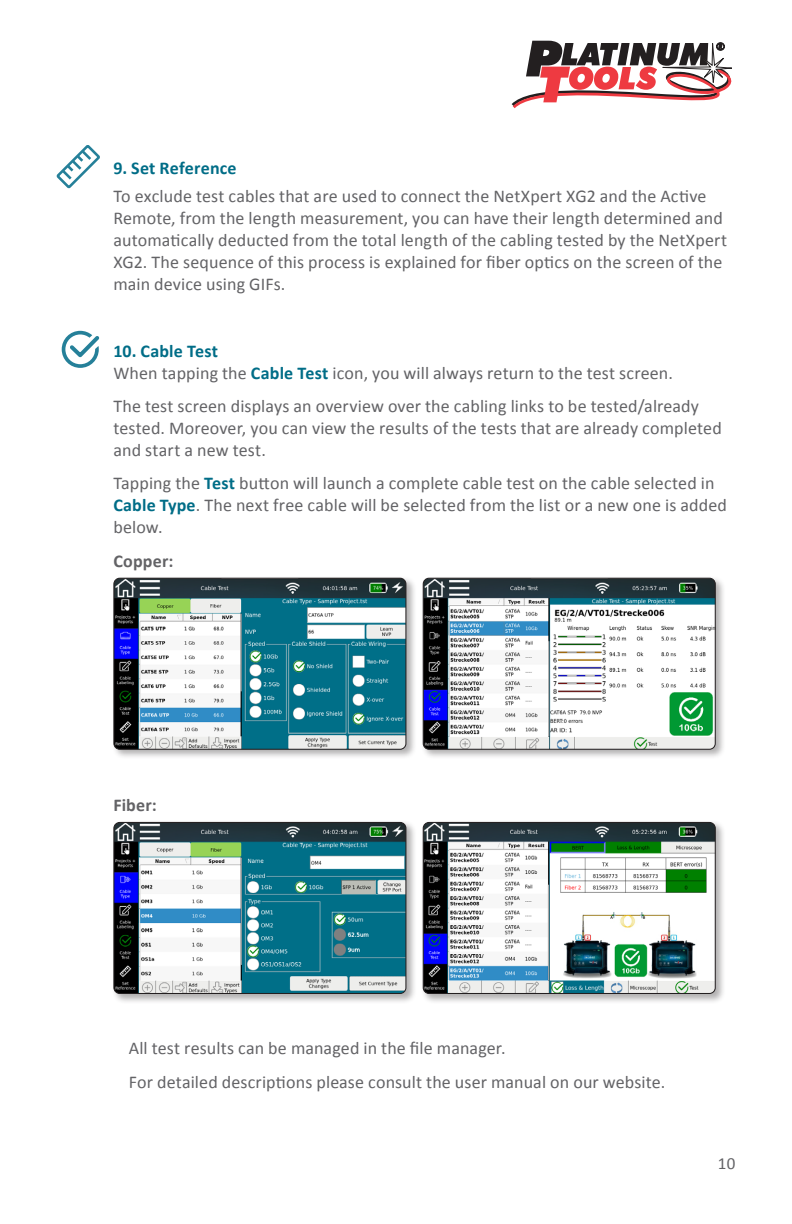
<style>
.page{position:relative;width:792px;height:1224px;background:#fff}
.page>*{position:absolute;margin:0;border:0;box-sizing:border-box;transform-origin:0 0}
.Paragraph_Style_9_pt{font:18px/22px "Calibri";letter-spacing:.005em;color:#636366}
.Subheads{font:700 18px "Calibri";letter-spacing:.01em;color:#006d87}
.Paragraph_Style_9_pt-2{font:700 18px "Calibri";letter-spacing:.01em;color:#636366}
.t1{font:17px "Calibri";color:#636366}
.s1{font-weight:700;color:#006d87}
</style>
<div class="page">
<svg style="left:56px;top:145px;width:44px;height:44px"></svg>
<div style="left:112px;top:576px;width:304px;height:184px;background:#231f20;opacity:.35"></div>
<img style="left:114px;top:578px;width:292px;height:171px">
<div style="left:113px;top:578px;width:293px;height:172px;border:1px solid #231f20;border-radius:6px"></div>
<div style="left:421px;top:576px;width:305px;height:184px;background:#231f20;opacity:.35"></div>
<img style="left:423px;top:578px;width:292px;height:171px">
<div style="left:423px;top:578px;width:293px;height:172px;border:1px solid #231f20;border-radius:6px"></div>
<div style="left:112px;top:820px;width:304px;height:184px;background:#231f20;opacity:.35"></div>
<img style="left:114px;top:822px;width:292px;height:171px">
<div style="left:113px;top:822px;width:293px;height:172px;border:1px solid #231f20;border-radius:6px"></div>
<div style="left:421px;top:820px;width:305px;height:184px;background:#231f20;opacity:.35"></div>
<img style="left:423px;top:822px;width:292px;height:171px">
<div style="left:423px;top:822px;width:293px;height:172px;border:1px solid #231f20;border-radius:6px"></div>
<svg style="left:62px;top:331px;width:38px;height:37px"></svg>
<svg style="left:512px;top:41px;width:220px;height:67px"></svg>
<p class="Subheads" style="left:113px;top:156px;width:125px">9. Set Reference</p>
<p class="Paragraph_Style_9_pt" style="left:113px;top:184px;width:615px">To exclude test cables that are used to connect the NetXpert XG2 and the Active Remote, from the length measurement, you can have their length determined and automatically deducted from the total length of the cabling tested by the NetXpert XG2. The sequence of this process is explained for fiber optics on the screen of the main device using GIFs.</p>
<p class="Subheads" style="left:113px;top:338px;width:106px">10. Cable Test</p>
<p class="Paragraph_Style_9_pt" style="left:113px;top:361px;width:561px">When tapping the <span class="s1">Cable Test</span> icon, you will always return to the test screen.</p>
<p class="Paragraph_Style_9_pt" style="left:113px;top:394px;width:610px">The test screen displays an overview over the cabling links to be tested/already tested. Moreover, you can view the results of the tests that are already completed and start a new test.</p>
<p class="Paragraph_Style_9_pt" style="left:113px;top:472px;width:615px">Tapping the <span class="s1">Test</span> button will launch a complete cable test on the cable selected in<br><span class="s1">Cable Type</span>. The next free cable will be selected from the list or a new one is added below.</p>
<p class="Paragraph_Style_9_pt-2" style="left:113px;top:548px;width:62px">Copper:</p>
<p class="Paragraph_Style_9_pt-2" style="left:113px;top:792px;width:45px">Fiber:</p>
<p class="Paragraph_Style_9_pt" style="left:129px;top:1037px;width:379px">All test results can be managed in the file manager.</p>
<p class="Paragraph_Style_9_pt" style="left:129px;top:1070px;width:538px">For detailed descriptions please consult the user manual on our website.</p>
<p class="t1" style="left:718px;top:1151px;width:19px">10</p>
</div>
